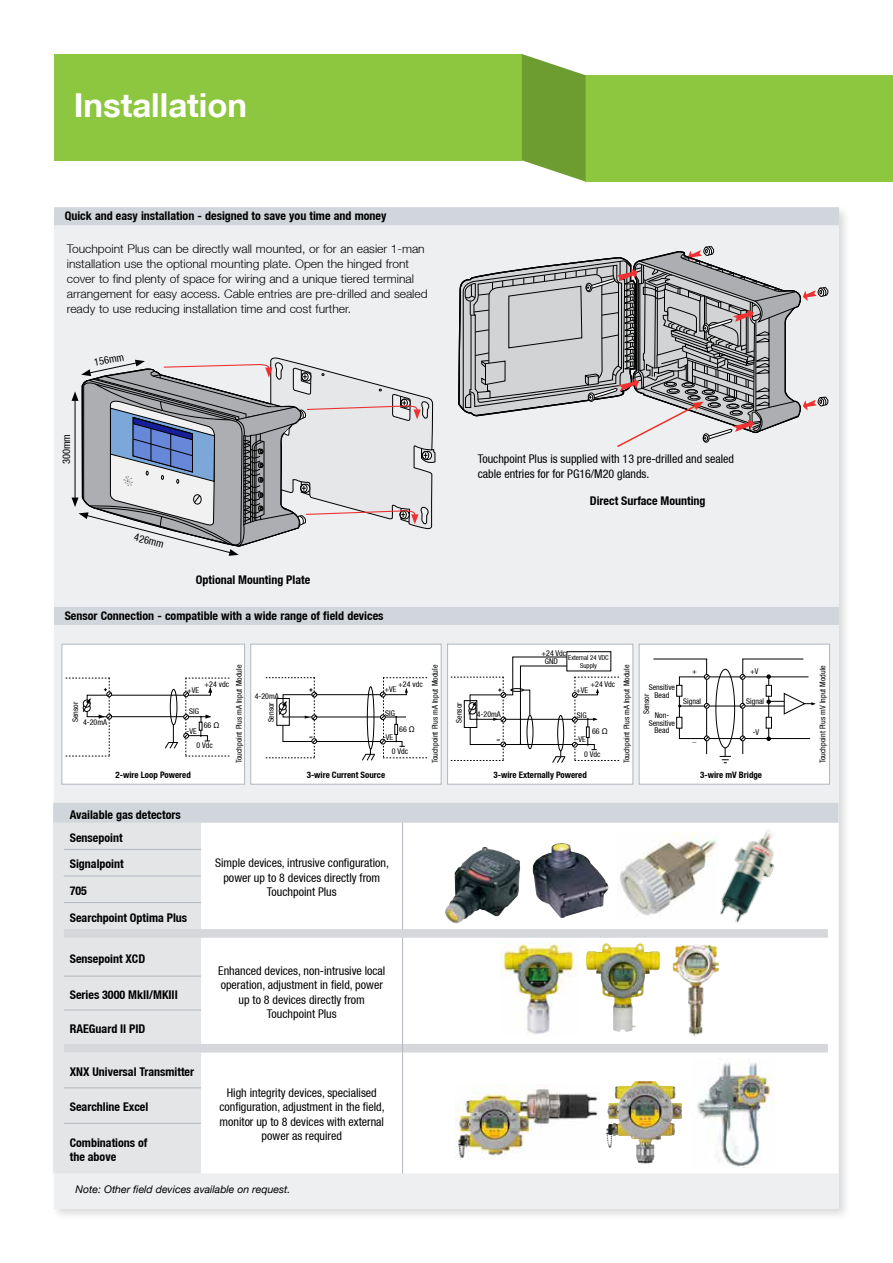
<style>
.page{position:relative;width:893px;height:1263px;background:#fff}
.page>*{position:absolute;margin:0;border:0;box-sizing:border-box;transform-origin:0 0}
.t1{font:700 33px "Helvetica Neue LT";color:#fff}
.t2{font:condensed 12px/14.4px "Helvetica Neue LT";color:#000;text-align:center}
.t3{font:700 condensed 12px/23.2px "Helvetica Neue LT";color:#000}
.t4{font:300 12px/15px "Helvetica Neue LT";color:#000}
.t5{font:italic 10.5px "Helvetica Neue LT";color:#000}
.t6{font:condensed 10.5px "Helvetica Neue LT";color:#000}
.t7{font:700 condensed 9px "Helvetica Neue LT";color:#000}
.t8{font:condensed 7.95px/7.5px "Helvetica Neue LT";color:#000}
.t9{font:condensed 6.75px/8.1px "Helvetica Neue LT";color:#000;text-align:center}
.s1{font-family:"Arial";font-stretch:normal}
</style>
<div class="page">
<div style="left:50px;top:204px;width:801px;height:1017px;background:#000;opacity:.15"></div>
<div style="left:54px;top:208px;width:784px;height:1000px;background:#eeeff1"></div>
<div style="left:54px;top:607px;width:785px;height:18px;background:#d0d6db"></div>
<div style="left:586px;top:75px;width:307px;height:107px;background:#8dc63f"></div>
<div style="left:54px;top:54px;width:468px;height:106px;background:#8dc63f"></div>
<svg style="left:522px;top:54px;width:64px;height:128px"></svg>
<div style="left:54px;top:207px;width:785px;height:18px;background:#d0d6db"></div>
<svg style="left:72px;top:357px;width:363px;height:199px"></svg>
<div style="left:62px;top:644px;width:183px;height:140px;background:#fff;border:1px solid #b1b8bf"></div>
<svg style="left:66px;top:678px;width:163px;height:79px"></svg>
<div style="left:251px;top:644px;width:190px;height:140px;background:#fff;border:1px solid #b1b8bf"></div>
<svg style="left:266px;top:677px;width:161px;height:84px"></svg>
<div style="left:639px;top:644px;width:191px;height:140px;background:#fff;border:1px solid #b1b8bf"></div>
<div style="left:447px;top:644px;width:186px;height:140px;background:#fff;border:1px solid #b1b8bf"></div>
<div style="left:567px;top:651px;width:44px;height:20px;border:1px solid #000"></div>
<svg style="left:451px;top:657px;width:168px;height:106px"></svg>
<svg style="left:653px;top:659px;width:163px;height:104px"></svg>
<div style="left:53px;top:929px;width:148px;height:244px;background:#e4e5e7"></div>
<div style="left:201px;top:929px;width:637px;height:244px;background:#fff"></div>
<svg style="left:64px;top:929px;width:764px;height:123px;fill:#fff"></svg>
<hr style="left:64px;top:976px;width:137px;height:1px;background:#b1b8bf">
<hr style="left:64px;top:1010px;width:137px;height:1px;background:#b1b8bf">
<hr style="left:64px;top:1087px;width:137px;height:1px;background:#b1b8bf">
<hr style="left:64px;top:1123px;width:137px;height:1px;background:#b1b8bf">
<svg style="left:53px;top:803px;width:785px;height:126px"></svg>
<hr style="left:402px;top:938px;width:1px;height:38px;background:#b1b8bf">
<hr style="left:402px;top:976px;width:1px;height:34px;background:#b1b8bf">
<hr style="left:402px;top:1010px;width:1px;height:34px;background:#b1b8bf">
<hr style="left:402px;top:1052px;width:1px;height:36px;background:#b1b8bf">
<hr style="left:402px;top:1088px;width:1px;height:35px;background:#b1b8bf">
<hr style="left:402px;top:1123px;width:1px;height:50px;background:#b1b8bf">
<img style="left:445px;top:847px;width:75px;height:77px">
<img style="left:533px;top:843px;width:75px;height:75px">
<img style="left:618px;top:832px;width:99px;height:86px">
<img style="left:717px;top:829px;width:68px;height:94px">
<img style="left:500px;top:942px;width:77px;height:93px">
<img style="left:586px;top:943px;width:74px;height:89px">
<img style="left:666px;top:944px;width:64px;height:95px">
<img style="left:456px;top:1084px;width:144px;height:76px">
<img style="left:606px;top:1081px;width:30px;height:67px">
<img style="left:692px;top:1059px;width:82px;height:108px">
<svg style="left:458px;top:246px;width:371px;height:201px"></svg>
<h1 class="t1" style="left:74px;top:85px;width:175px">Installation</h1>
<p class="t3" style="left:65px;top:204px;width:323px">Quick and easy installation - designed to save you time and money</p>
<p class="t4" style="left:67px;top:241px;width:362px">Touchpoint Plus can be directly wall mounted, or for an easier 1-man installation use the optional mounting plate. Open the hinged front cover to find plenty of space for wiring and a unique tiered terminal arrangement for easy access. Cable entries are pre-drilled and sealed ready to use reducing installation time and cost further.</p>
<p class="t6" style="left:93px;top:356px;width:32px;rotate:-11deg">156mm</p>
<p class="t6" style="left:60px;top:464px;width:32px;rotate:-90deg">300mm</p>
<p class="t2" style="left:478px;top:451px;width:258px;line-height:15px;text-align:left">Touchpoint Plus is supplied with 13 pre-drilled and sealed cable entries for for PG16/M20 glands.</p>
<p class="t3" style="left:590px;top:489px;width:117px">Direct Surface Mounting</p>
<p class="t6" style="left:136px;top:531px;width:32px;rotate:14deg">426mm</p>
<p class="t3" style="left:196px;top:568px;width:116px">Optional Mounting Plate</p>
<p class="t3" style="left:65px;top:604px;width:320px">Sensor Connection - compatible with a wide range of field devices</p>
<p class="t8" style="left:72px;top:722px;width:22px;rotate:-90deg">Sensor</p>
<p class="t8" style="left:83px;top:719px;width:25px">4-20mA</p>
<p class="t8" style="left:235px;top:763px;width:100px;rotate:-90deg">Touchpoint Plus mA Input Module</p>
<p class="t8" style="left:204px;top:680px;width:26px">+24 vdc</p>
<p class="t8" style="left:187px;top:686px;width:14px">+VE</p>
<p class="t8" style="left:197px;top:724px;width:18px;line-height:14.4px;text-indent:-10px">-VE<br>0 Vdc</p>
<p class="t8" style="left:189px;top:707px;width:11px">SIG</p>
<p class="t8" style="left:204px;top:722px;width:17px">66 <span class="s1">Ω</span></p>
<p class="t8" style="left:255px;top:692px;width:25px">4-20mA</p>
<p class="t8" style="left:267px;top:722px;width:22px;rotate:-90deg">Sensor</p>
<p class="t8" style="left:398px;top:681px;width:26px">+24 vdc</p>
<p class="t8" style="left:384px;top:685px;width:14px">+VE</p>
<p class="t8" style="left:385px;top:709px;width:11px">SIG</p>
<p class="t8" style="left:399px;top:725px;width:17px">66 <span class="s1">Ω</span></p>
<p class="t8" style="left:392px;top:730px;width:18px;line-height:14.1px;text-indent:-9px">-VE<br>0 Vdc</p>
<p class="t8" style="left:431px;top:763px;width:100px;rotate:-90deg">Touchpoint Plus mA Input Module</p>
<p class="t8" style="left:455px;top:723px;width:22px;rotate:-90deg">Sensor</p>
<p class="t8" style="left:477px;top:710px;width:25px">4-20mA</p>
<p class="t8" style="left:541px;top:649px;width:26px">+24 Vdc</p>
<p class="t8" style="left:545px;top:658px;width:15px">GND</p>
<p class="t9" style="left:568px;top:654px;width:42px">External 24 VDC<br>Supply</p>
<p class="t8" style="left:590px;top:680px;width:26px">+24 Vdc</p>
<p class="t8" style="left:576px;top:686px;width:14px">+VE</p>
<p class="t8" style="left:577px;top:711px;width:11px">SIG</p>
<p class="t8" style="left:592px;top:727px;width:17px">66 <span class="s1">Ω</span></p>
<p class="t8" style="left:584px;top:732px;width:18px;line-height:14.9px;text-indent:-8px">-VE<br>0 Vdc</p>
<p class="t8" style="left:623px;top:763px;width:100px;rotate:-90deg">Touchpoint Plus mA Input Module</p>
<p class="t8" style="left:649px;top:683px;width:28px;text-align:center">Sensitive<br>Bead</p>
<p class="t8" style="left:642px;top:714px;width:22px;rotate:-90deg">Sensor</p>
<p class="t8" style="left:649px;top:712px;width:28px;text-align:center">Non-<br>Sensitive<br>Bead</p>
<p class="t8" style="left:692px;top:668px;width:6px">+</p>
<p class="t8" style="left:750px;top:668px;width:10px">+V</p>
<p class="t8" style="left:683px;top:697px;width:20px">Signal</p>
<p class="t8" style="left:746px;top:697px;width:20px">Signal</p>
<p class="t8" style="left:692px;top:736px;width:5px">_</p>
<p class="t8" style="left:753px;top:728px;width:8px">-V</p>
<p class="t7" style="left:116px;top:769px;width:77px">2-wire Loop Powered</p>
<p class="t3" style="left:70px;top:802px;width:113px">Available gas detectors<br>Sensepoint</p>
<p class="t3" style="left:70px;top:852px;width:55px">Signalpoint</p>
<p class="t3" style="left:70px;top:879px;width:19px">705</p>
<p class="t3" style="left:70px;top:905px;width:119px">Searchpoint Optima Plus</p>
<p class="t3" style="left:70px;top:946px;width:77px">Sensepoint XCD</p>
<p class="t3" style="left:70px;top:983px;width:110px">Series 3000 MkII/MKIII</p>
<p class="t3" style="left:70px;top:1017px;width:77px">RAEGuard II PID</p>
<p class="t3" style="left:70px;top:1060px;width:126px">XNX Universal Transmitter</p>
<p class="t7" style="left:307px;top:769px;width:80px">3-wire Current Source</p>
<p class="t7" style="left:700px;top:769px;width:63px">3-wire mV Bridge</p>
<p class="t7" style="left:494px;top:769px;width:95px">3-wire Externally Powered</p>
<p class="t2" style="left:215px;top:856px;width:175px">Simple devices, intrusive configuration, power up to 8 devices directly from<br>Touchpoint Plus</p>
<p class="t2" style="left:218px;top:963px;width:169px">Enhanced devices, non-intrusive local operation, adjustment in field, power up to 8 devices directly from<br>Touchpoint Plus</p>
<p class="t2" style="left:219px;top:1085px;width:167px">High integrity devices, specialised configuration, adjustment in the field, monitor up to 8 devices with external power as required</p>
<p class="t3" style="left:70px;top:1095px;width:80px">Searchline Excel</p>
<p class="t3" style="left:70px;top:1135px;width:79px;line-height:14.4px">Combinations of the above</p>
<p class="t5" style="left:76px;top:1183px;width:216px">Note: Other field devices available on request.</p>
<p class="t8" style="left:819px;top:763px;width:100px;rotate:-90deg">Touchpoint Plus mV Input Module</p>
</div>
